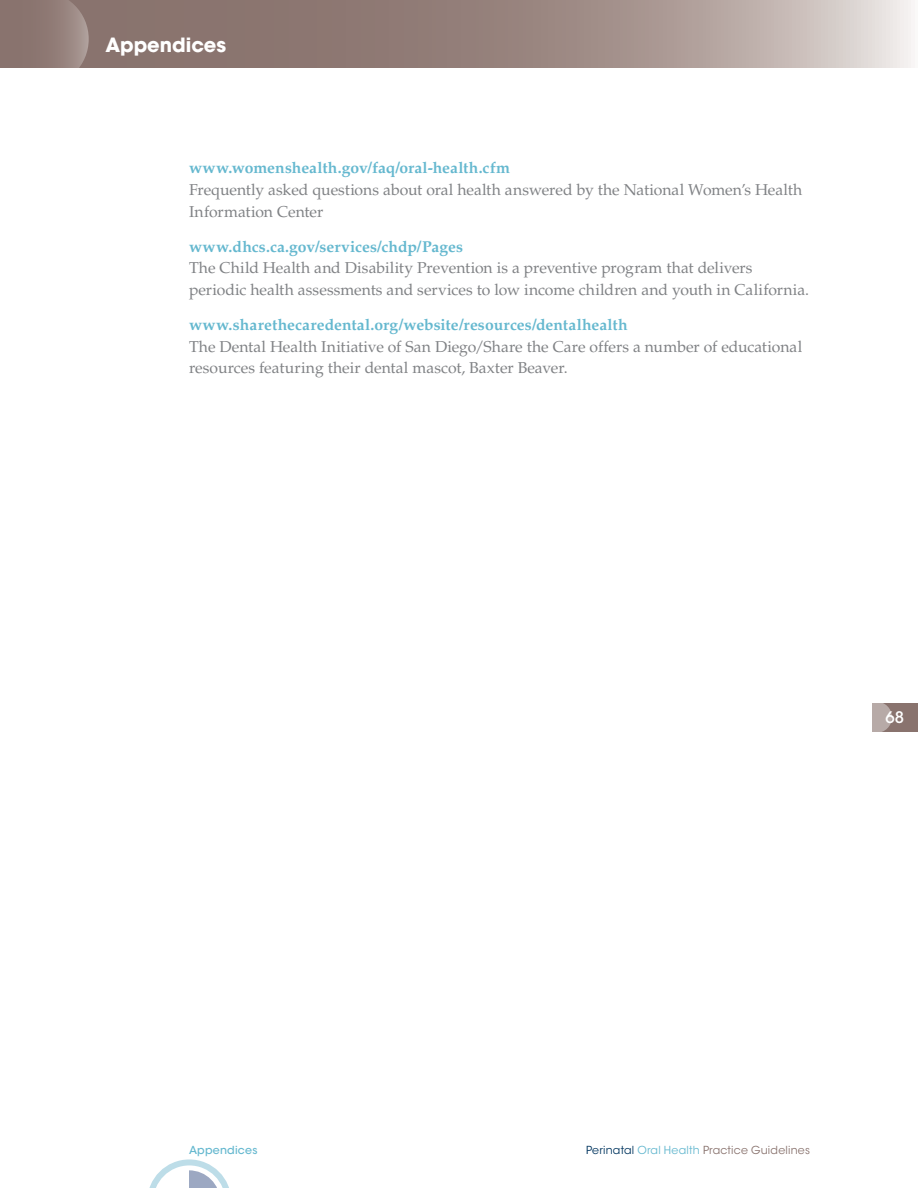
<style>
.page{position:relative;width:918px;height:1188px;background:#fff}
.page>*{position:absolute;margin:0;border:0;box-sizing:border-box;transform-origin:0 0}
.t1{font:700 19.5px "ITC Avant Garde Std";color:#fff}
.t2{font:15.75px/21.6px "Palatino LT Std";color:#808285}
.t3{font:700 15.75px "Palatino LT Std";letter-spacing:.005em;color:#65b8cf}
.t4{font:500 15.75px "ITC Avant Garde Std";color:#fff}
.t5{font:10.95px "ITC Avant Garde Std";letter-spacing:.02em;color:#89736e}
.t6{font:500 10.95px "ITC Avant Garde Std";letter-spacing:.02em;color:#65b8cf}
.s1{color:#00355f}
.s2{color:#65b8cf}
</style>
<div class="page">
<div style="left:872px;top:703px;width:46px;height:28px;background:#89736e"></div>
<svg style="left:872px;top:703px;width:20px;height:28px"></svg>
<svg style="left:89px;top:0;width:822px;height:68px;background:#a3918c"></svg>
<svg style="left:0;top:0;width:89px;height:68px;background:#907b76"></svg>
<svg style="left:149px;top:1159px;width:80px;height:29px"></svg>
<p class="t1" style="left:105px;top:32px;width:122px">Appendices</p>
<p class="t3" style="left:189px;top:159px;width:323px">www.womenshealth.gov/faq/oral-health.cfm</p>
<p class="t2" style="left:189px;top:179px;width:615px">Frequently asked questions about oral health answered by the National Women’s Health<br>Information Center</p>
<p class="t3" style="left:189px;top:237px;width:276px">www.dhcs.ca.gov/services/chdp/Pages</p>
<p class="t2" style="left:189px;top:257px;width:622px">The Child Health and Disability Prevention is a preventive program that delivers periodic health assessments and services to low income children and youth in California.</p>
<p class="t3" style="left:189px;top:315px;width:440px">www.sharethecaredental.org/website/resources/dentalhealth</p>
<p class="t2" style="left:189px;top:336px;width:615px">The Dental Health Initiative of San Diego/Share the Care offers a number of educational resources featuring their dental mascot, Baxter Beaver.</p>
<p class="t4" style="left:886px;top:707px;width:20px">68</p>
<p class="t6" style="left:189px;top:1143px;width:70px">Appendices</p>
<p class="t5" style="left:586px;top:1143px;width:225px"><span class="s1">Perinatal</span> <span class="s2">Oral Health</span> Practice Guidelines</p>
</div>
